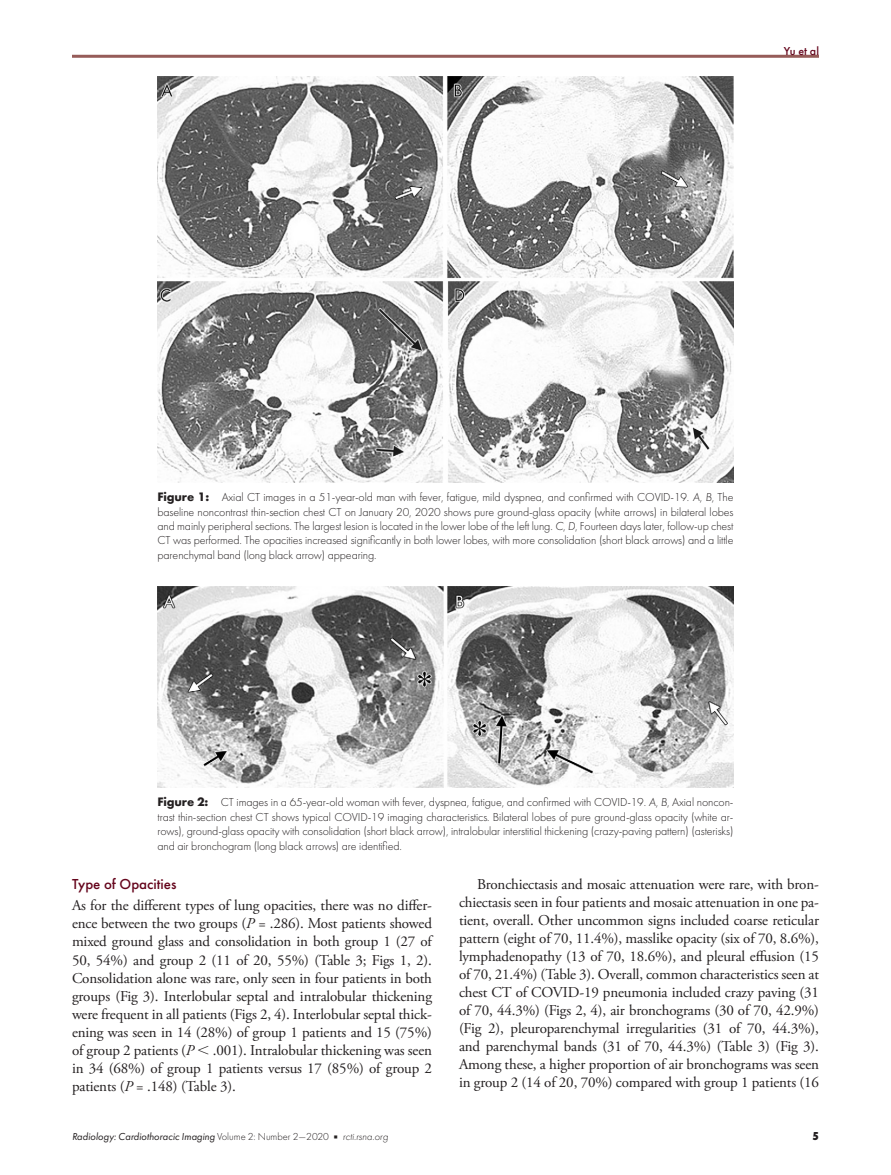
<style>
.page{position:relative;width:891px;height:1175px;background:#fff}
.page>*{position:absolute;margin:0;border:0;box-sizing:border-box;transform-origin:0 0}
.t1{font:15px/18px "Adobe Garamond Pro";letter-spacing:-.01em;color:#231f20;text-align:justify}
.t2{font:500 15px "Futura PT";color:#65051c}
.t3{font:300 12px/14.4px "Futura PT";letter-spacing:-.01em;color:#231f20;text-align:justify}
.t4{font:500 12px "Futura PT";color:#65051c}
.t5{font:800 12px "Futura PT Cond";color:#231f20}
.t6{font:italic 10.5px "Futura PT";color:#231f20}
.s1{font-weight:700;font-size:12.75px}
.s2{font-style:italic}
.s3{font-family:"Universal Greekwith Math Pi"}
.s4{font-weight:300;font-style:normal}
.s5{font-family:"Universal Newswith Comm Pi";font-style:normal;font-size:6px}
.s6{font-weight:300}
</style>
<div class="page">
<hr style="left:72px;top:55px;width:747px;height:3px;background:#965c59">
<img style="left:158px;top:76px;width:575px;height:406px">
<img style="left:158px;top:586px;width:575px;height:201px">
<p class="t4" style="left:784px;top:44px;width:37px">Yu et al</p>
<p class="t3" style="left:158px;top:490px;width:578px"><span class="s1">Figure 1:</span> Axial CT images in a 51-year-old man with fever, fatigue, mild dyspnea, and confirmed with COVID-19. <span class="s2">A</span>, <span class="s2">B</span>, The baseline noncontrast thin-section chest CT on January 20, 2020 shows pure ground-glass opacity (white arrows) in bilateral lobes and mainly peripheral sections. The largest lesion is located in the lower lobe of the left lung. <span class="s2">C</span>, <span class="s2">D</span>, Fourteen days later, follow-up chest CT was performed. The opacities increased significantly in both lower lobes, with more consolidation (short black arrows) and a little parenchymal band (long black arrow) appearing.</p>
<p class="t3" style="left:157px;top:795px;width:578px"><span class="s1">Figure 2:</span> CT images in a 65-year-old woman with fever, dyspnea, fatigue, and confirmed with COVID-19. <span class="s2">A</span>, <span class="s2">B</span>, Axial noncon&shy;trast thin-section chest CT shows typical COVID-19 imaging characteristics. Bilateral lobes of pure ground-glass opacity (white ar&shy;rows), ground-glass opacity with consolidation (short black arrow), intralobular interstitial thickening (crazy-paving pattern) (asterisks) and air bronchogram (long black arrows) are identified.</p>
<p class="t2" style="left:72px;top:875px;width:106px">Type of Opacities</p>
<p class="t1" style="left:72px;top:897px;width:362px">As for the different types of lung opacities, there was no differ&shy;ence between the two groups (<span class="s2">P</span> = .286). Most patients showed mixed ground glass and consolidation in both group 1 (27 of 50, 54%) and group 2 (11 of 20, 55%) (Table 3; Figs 1, 2).<br>Consolidation alone was rare, only seen in four patients in both groups (Fig 3). Interlobular septal and intralobular thickening were frequent in all patients (Figs 2, 4). Interlobular septal thick&shy;ening was seen in 14 (28%) of group 1 patients and 15 (75%) of group 2 patients (<span class="s2">P</span> <span class="s3">,</span> .001). Intralobular thickening was seen in 34 (68%) of group 1 patients versus 17 (85%) of group 2 patients (<span class="s2">P</span> = .148) (Table 3).</p>
<p class="t1" style="left:459px;top:875px;width:362px;text-indent:18px">Bronchiectasis and mosaic attenuation were rare, with bron&shy;chiectasis seen in four patients and mosaic attenuation in one pa&shy;tient, overall. Other uncommon signs included coarse reticular pattern (eight of 70, 11.4%), masslike opacity (six of 70, 8.6%), lymphadenopathy (13 of 70, 18.6%), and pleural effusion (15 of 70, 21.4%) (Table 3). Overall, common characteristics seen at chest CT of COVID-19 pneumonia included crazy paving (31 of 70, 44.3%) (Figs 2, 4), air bronchograms (30 of 70, 42.9%) (Fig 2), pleuroparenchymal irregularities (31 of 70, 44.3%), and parenchymal bands (31 of 70, 44.3%) (Table 3) (Fig 3).<br>Among these, a higher proportion of air bronchograms was seen in group 2 (14 of 20, 70%) compared with group 1 patients (16</p>
<p class="t6" style="left:72px;top:1130px;width:318px">Radiology: Cardiothoracic Imaging <span class="s4">Volume 2: Number 2—2020</span> <span class="s5">n</span> <span class="s6">rcti.rsna.org</span></p>
<p class="t5" style="left:813px;top:1128px;width:8px">5</p>
</div>
